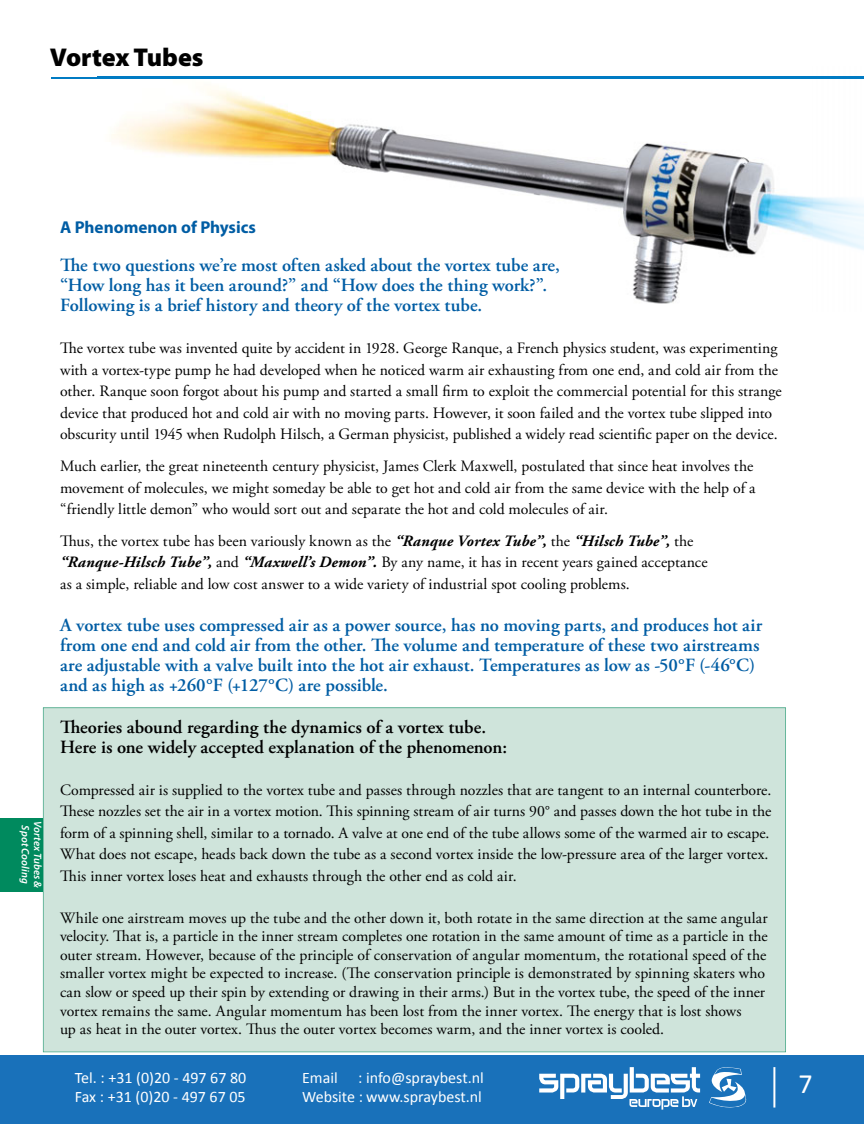
<style>
.page{position:relative;width:864px;height:1124px;background:#fff}
.page>*{position:absolute;margin:0;border:0;box-sizing:border-box;transform-origin:0 0}
.t1{font:28px "Calibri";color:#fff}
.t2{font:900 25.8px "Myriad Pro";color:#000}
.t3{font:600 18.6px/20px "Adobe Garamond Pro";color:#005da4}
.t4{font:600 18.6px/20px "Adobe Garamond Pro";color:#000}
.t5{font:700 17.2px "Myriad Pro";color:#005da4}
.t6{font:16px/19.2px "Calibri";color:#fff}
.t7{font:15.8px/21.4px "Adobe Garamond Pro";color:#000}
.t8{font:italic 600 10.8px/12.2px "Myriad Pro";letter-spacing:.01em;color:#fff;text-align:center}
.s1{font-weight:700;font-style:italic}
</style>
<div class="page">
<hr style="left:52px;top:77px;width:812px;height:1px;background:#007bc3">
<div style="left:0;top:818px;width:46px;height:73px;background:#008a5e"></div>
<img style="left:98px;top:76px;width:766px;height:228px">
<img style="left:98px;top:77px;width:766px;height:1px">
<div style="left:43px;top:707px;width:743px;height:345px;background:#cfe4db"></div>
<div style="left:0;top:1055px;width:864px;height:68px;background:#1971ba"></div>
<svg style="left:709px;top:1067px;width:38px;height:41px"></svg>
<svg style="left:539px;top:1067px;width:161px;height:42px"></svg>
<hr style="left:773px;top:1067px;width:2px;height:40px;background:#fff">
<p class="t2" style="left:50px;top:40px;width:155px">Vortex Tubes</p>
<p class="t8" style="left:44px;top:821px;width:68px;rotate:90deg">Vortex Tubes &amp;<br>Spot Cooling</p>
<p class="t5" style="left:60px;top:216px;width:197px">A Phenomenon of Physics</p>
<p class="t3" style="left:60px;top:255px;width:501px">The two questions we’re most often asked about the vortex tube are, “How long has it been around?” and “How does the thing work?”.<br>Following is a brief history and theory of the vortex tube.</p>
<p class="t7" style="left:60px;top:338px;width:723px">The vortex tube was invented quite by accident in 1928. George Ranque, a French physics student, was experimenting with a vortex-type pump he had developed when he noticed warm air exhausting from one end, and cold air from the other. Ranque soon forgot about his pump and started a small firm to exploit the commercial potential for this strange device that produced hot and cold air with no moving parts. However, it soon failed and the vortex tube slipped into obscurity until 1945 when Rudolph Hilsch, a German physicist, published a widely read scientific paper on the device.</p>
<p class="t7" style="left:60px;top:456px;width:697px">Much earlier, the great nineteenth century physicist, James Clerk Maxwell, postulated that since heat involves the movement of molecules, we might someday be able to get hot and cold air from the same device with the help of a “friendly little demon” who would sort out and separate the hot and cold molecules of air.</p>
<p class="t7" style="left:60px;top:531px;width:649px">Thus, the vortex tube has been variously known as the <span class="s1">“Ranque Vortex Tube”,</span> the <span class="s1">“Hilsch Tube”,</span> the <span class="s1">“Ranque-Hilsch Tube”,</span> and <span class="s1">“Maxwell’s Demon”.</span> By any name, it has in recent years gained acceptance as a simple, reliable and low cost answer to a wide variety of industrial spot cooling problems.</p>
<p class="t3" style="left:60px;top:615px;width:704px">A vortex tube uses compressed air as a power source, has no moving parts, and produces hot air from one end and cold air from the other. The volume and temperature of these two airstreams are adjustable with a valve built into the hot air exhaust. Temperatures as low as -50°F (-46°C) and as high as +260°F (+127°C) are possible.</p>
<p class="t4" style="left:60px;top:717px;width:449px">Theories abound regarding the dynamics of a vortex tube.<br>Here is one widely accepted explanation of the phenomenon:</p>
<p class="t7" style="left:60px;top:779px;width:713px">Compressed air is supplied to the vortex tube and passes through nozzles that are tangent to an internal counterbore.<br>These nozzles set the air in a vortex motion. This spinning stream of air turns 90° and passes down the hot tube in the form of a spinning shell, similar to a tornado. A valve at one end of the tube allows some of the warmed air to escape.<br>What does not escape, heads back down the tube as a second vortex inside the low-pressure area of the larger vortex.<br>This inner vortex loses heat and exhausts through the other end as cold air.</p>
<p class="t7" style="left:60px;top:909px;width:709px;line-height:18.6px">While one airstream moves up the tube and the other down it, both rotate in the same direction at the same angular velocity. That is, a particle in the inner stream completes one rotation in the same amount of time as a particle in the outer stream. However, because of the principle of conservation of angular momentum, the rotational speed of the smaller vortex might be expected to increase. (The conservation principle is demonstrated by spinning skaters who can slow or speed up their spin by extending or drawing in their arms.) But in the vortex tube, the speed of the inner vortex remains the same. Angular momentum has been lost from the inner vortex. The energy that is lost shows<br>up as heat in the outer vortex. Thus the outer vortex becomes warm, and the inner vortex is cooled.</p>
<p class="t6" style="left:75px;top:1068px;width:173px">Tel. : +31 (0)20 - 497 67 80<br>Fax : +31 (0)20 - 497 67 05</p>
<p class="t6" style="left:302px;top:1068px;width:37px">Email</p>
<p class="t6" style="left:302px;top:1068px;width:183px;text-align:right">: info@spraybest.nl<br>Website : www.spraybest.nl</p>
<h1 class="t1" style="left:799px;top:1065px;width:16px">7</h1>
</div>
